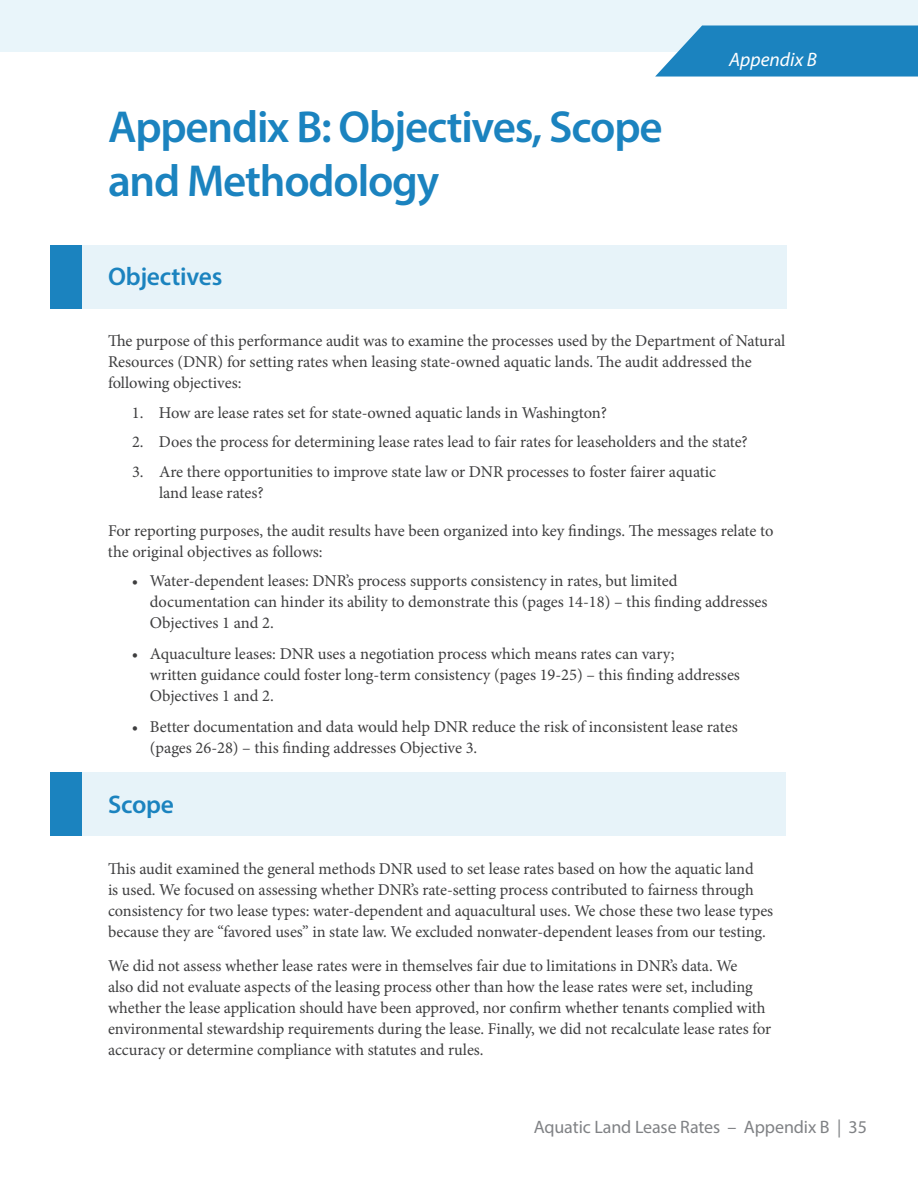
<style>
.page{position:relative;width:918px;height:1188px;background:#fff}
.page>*{position:absolute;margin:0;border:0;box-sizing:border-box;transform-origin:0 0}
.t1{font:600 45px/54px "Myriad Pro";letter-spacing:-.025em;color:#1b83bf}
.t2{font:600 25.5px "Myriad Pro";letter-spacing:-.01em;color:#1b83bf}
.t3{font:italic 19.5px "Myriad Pro";color:#fff}
.t4{font:18px "Myriad Pro";letter-spacing:-.005em;color:#808285}
.t5{font:16.5px/21px "Minion Pro";letter-spacing:-.005em;color:#3e3e3f}
</style>
<div class="page">
<div style="left:0;top:0;width:918px;height:51px;background:#e9f5fa"></div>
<svg style="left:655px;top:26px;width:263px;height:51px;background:#2f8ec4"></svg>
<div style="left:51px;top:772px;width:735px;height:64px;background:#e7f3f9"></div>
<div style="left:50px;top:772px;width:31px;height:64px;background:#1b83bf"></div>
<div style="left:51px;top:245px;width:736px;height:64px;background:#e7f3f9"></div>
<div style="left:50px;top:245px;width:31px;height:64px;background:#1b83bf"></div>
<h1 class="t1" style="left:108px;top:103px;width:556px">Appendix B: Objectives, Scope and Methodology</h1>
<h2 class="t2" style="left:108px;top:267px;width:116px">Objectives</h2>
<p class="t3" style="left:729px;top:52px;width:89px">Appendix B</p>
<p class="t5" style="left:108px;top:332px;width:679px">The purpose of this performance audit was to examine the processes used by the Department of Natural<br>Resources (DNR) for setting rates when leasing state-owned aquatic lands. The audit addressed the following objectives:</p>
<p class="t5" style="left:132px;top:403px;width:477px">1. How are lease rates set for state-owned aquatic lands in Washington?</p>
<p class="t5" style="left:132px;top:433px;width:617px">2. Does the process for determining lease rates lead to fair rates for leaseholders and the state?</p>
<p class="t5" style="left:159px;top:462px;width:559px;text-indent:-27px">3. Are there opportunities to improve state law or DNR processes to foster fairer aquatic land lease rates?</p>
<p class="t5" style="left:108px;top:521px;width:667px">For reporting purposes, the audit results have been organized into key findings. The messages relate to the original objectives as follows:</p>
<p class="t5" style="left:150px;top:572px;width:619px;text-indent:-18px">• Water-dependent leases: DNR’s process supports consistency in rates, but limited documentation can hinder its ability to demonstrate this (pages 14-18) – this finding addresses<br>Objectives 1 and 2.</p>
<p class="t5" style="left:150px;top:645px;width:592px;text-indent:-18px">• Aquaculture leases: DNR uses a negotiation process which means rates can vary;<br>written guidance could foster long-term consistency (pages 19-25) – this finding addresses<br>Objectives 1 and 2.</p>
<p class="t5" style="left:150px;top:717px;width:589px;text-indent:-18px">• Better documentation and data would help DNR reduce the risk of inconsistent lease rates (pages 26-28) – this finding addresses Objective 3.</p>
<h2 class="t2" style="left:108px;top:794px;width:68px">Scope</h2>
<p class="t5" style="left:108px;top:860px;width:667px">This audit examined the general methods DNR used to set lease rates based on how the aquatic land<br>is used. We focused on assessing whether DNR’s rate-setting process contributed to fairness through consistency for two lease types: water-dependent and aquacultural uses. We chose these two lease types because they are “favored uses” in state law. We excluded nonwater-dependent leases from our testing.</p>
<p class="t5" style="left:108px;top:956px;width:665px">We did not assess whether lease rates were in themselves fair due to limitations in DNR’s data. We<br>also did not evaluate aspects of the leasing process other than how the lease rates were set, including whether the lease application should have been approved, nor confirm whether tenants complied with environmental stewardship requirements during the lease. Finally, we did not recalculate lease rates for accuracy or determine compliance with statutes and rules.</p>
<p class="t4" style="left:534px;top:1120px;width:335px">Aquatic Land Lease Rates – Appendix B | 35</p>
</div>
